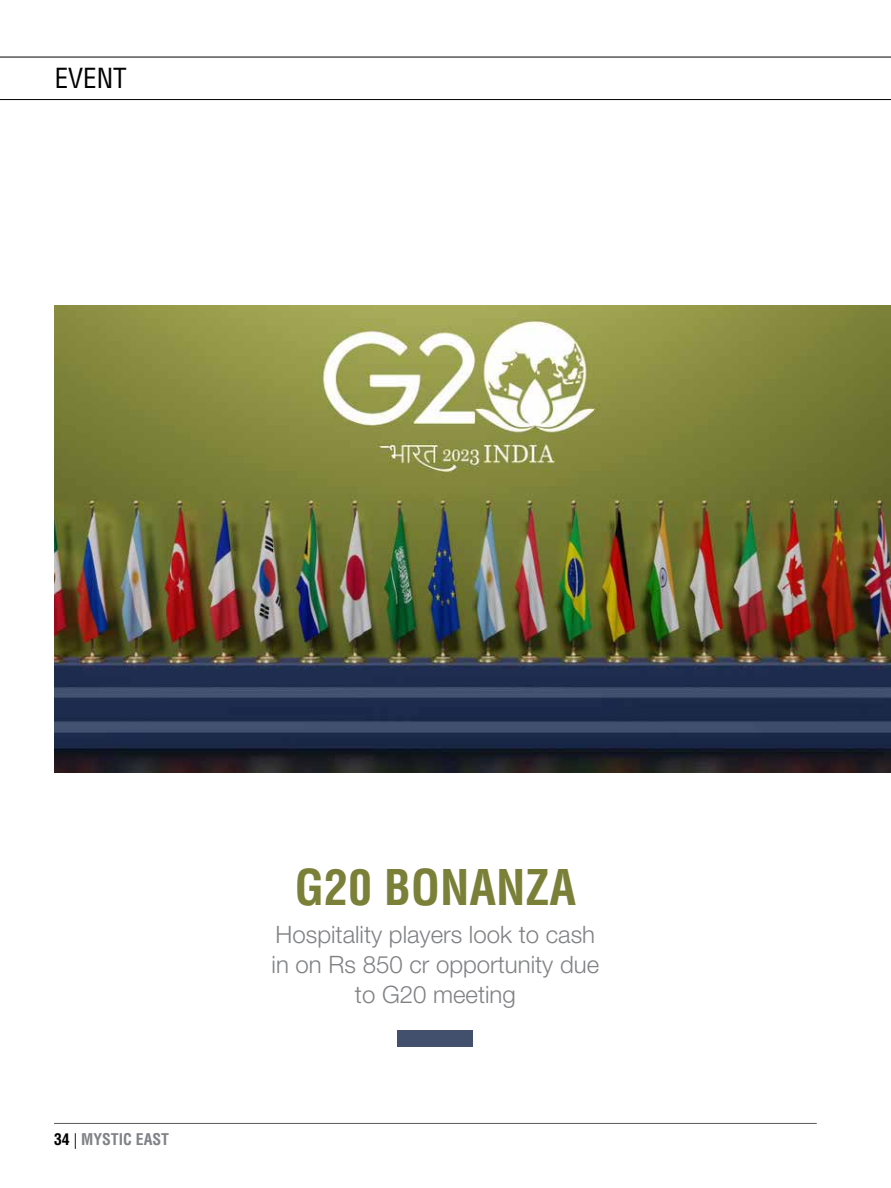
<style>
.page{position:relative;width:891px;height:1188px;background:#fff}
.page>*{position:absolute;margin:0;border:0;box-sizing:border-box;transform-origin:0 0}
.t1{font:700 condensed 48px "Helvetica LT Std";color:#7a8038}
.t2{font:condensed 27px "Helvetica LT Std";color:#000}
.t3{font:300 24px/30px "Helvetica Neue LT Std";color:#808285;text-align:center}
.t4{font:700 condensed 15.75px "Helvetica LT Std";color:#808285}
.s1{color:#000}
.s2{font-weight:300;font-stretch:normal;color:#000}
</style>
<div class="page">
<hr style="left:54px;top:1123px;width:763px;height:1px;background:#58595b">
<hr style="left:0;top:57px;width:891px;height:1px;background:#000">
<hr style="left:0;top:99px;width:891px;height:1px;background:#000">
<img style="left:55px;top:305px;width:836px;height:468px">
<div style="left:397px;top:1030px;width:76px;height:16px;background:#42506d"></div>
<p class="t2" style="left:55px;top:61px;width:74px">EVENT</p>
<p class="t4" style="left:54px;top:1130px;width:117px"><span class="s1">34</span> <span class="s2">|</span> MYSTIC EAST</p>
<h1 class="t1" style="left:295px;top:858px;width:283px">G20 BONANZA</h1>
<p class="t3" style="left:272px;top:919px;width:329px">Hospitality players look to cash in on Rs 850 cr opportunity due to G20 meeting</p>
</div>
